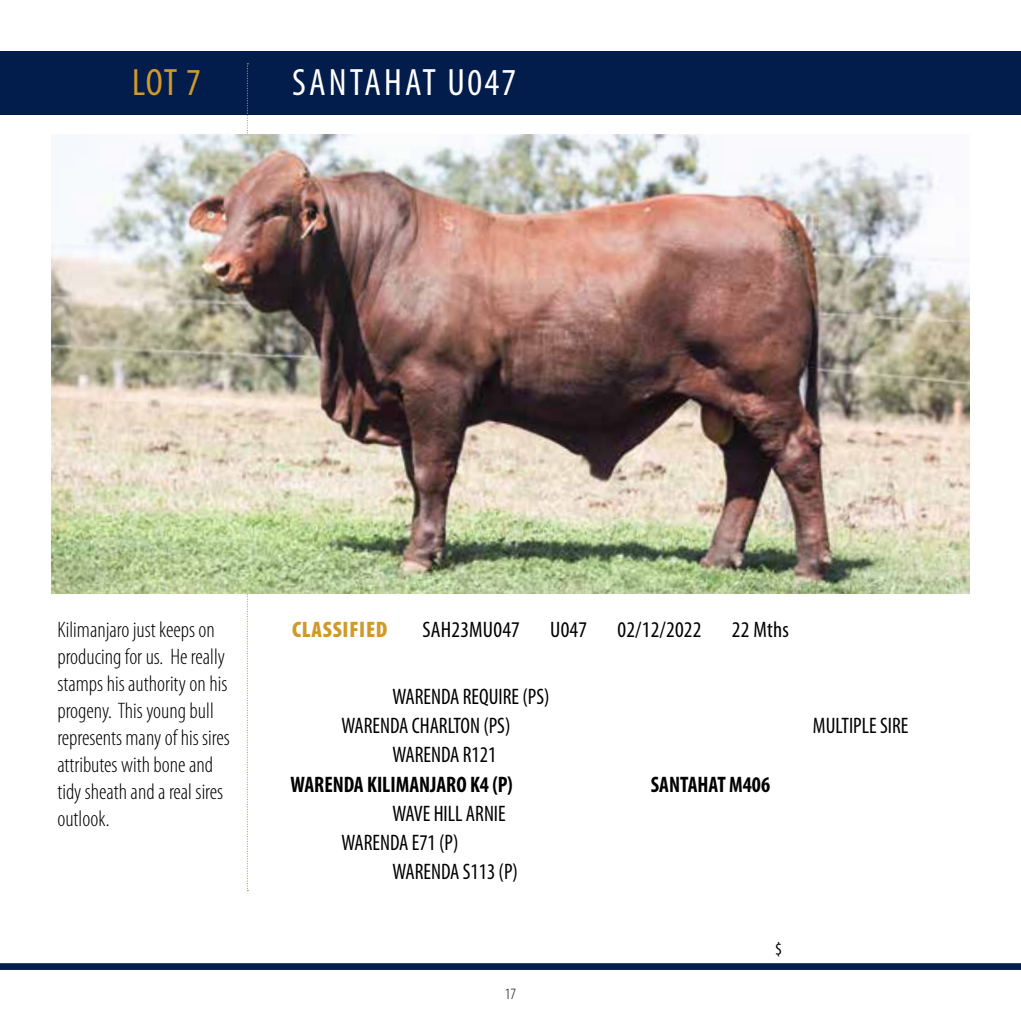
<style>
.page{position:relative;width:1021px;height:1021px;background:#fff}
.page>*{position:absolute;margin:0;border:0;box-sizing:border-box;transform-origin:0 0}
.t1{font:condensed 38.25px "Myriad Pro";letter-spacing:.075em;color:#fff}
.t2{font:condensed 38.25px "Myriad Pro";color:#d09a2a}
.t3{font:300 condensed 22.5px/27px "Myriad Pro";color:#000}
.t4{font:condensed 22.5px/29.2px "Myriad Pro";color:#000;scale:.95 1}
.t5{font:700 condensed 22.5px "Myriad Pro";color:#000;scale:.95 1}
.t6{font:condensed 22.5px "Myriad Pro";color:#000}
.t7{font:900 condensed 22.5px "Myriad Pro";letter-spacing:.03em;color:#d09a2a}
.t8{font:condensed 18px "Myriad Pro";color:#000}
.t9{font:300 condensed 15.75px "Myriad Pro";color:#000}
</style>
<div class="page">
<div style="left:0;top:51px;width:1020px;height:64px;background:#021d4b"></div>
<div style="left:0;top:963px;width:1020px;height:6px;background:#021d4b"></div>
<svg style="left:247px;top:63px;width:1px;height:71px"></svg>
<svg style="left:247px;top:593px;width:1px;height:298px"></svg>
<img style="left:51px;top:134px;width:918px;height:459px">
<h1 class="t2" style="left:132px;top:59px;width:70px">LOT 7</h1>
<h1 class="t1" style="left:292px;top:59px;width:225px">SANTAHAT U047</h1>
<p class="t3" style="left:57px;top:615px;width:174px">Kilimanjaro just keeps on producing for us. He really stamps his authority on his progeny. This young bull represents many of his sires attributes with bone and tidy sheath and a real sires outlook.</p>
<p class="t7" style="left:292px;top:614px;width:97px">CLASSIFIED</p>
<p class="t6" style="left:422px;top:615px;width:99px">SAH23MU047</p>
<p class="t6" style="left:550px;top:615px;width:38px">U047</p>
<p class="t6" style="left:617px;top:615px;width:85px">02/12/2022</p>
<p class="t6" style="left:731px;top:615px;width:59px">22 Mths</p>
<p class="t4" style="left:392px;top:681px;width:167px">WARENDA REQUIRE (PS)</p>
<p class="t4" style="left:341px;top:710px;width:179px">WARENDA CHARLTON (PS)</p>
<p class="t4" style="left:392px;top:740px;width:111px">WARENDA R121</p>
<p class="t5" style="left:290px;top:770px;width:236px">WARENDA KILIMANJARO K4 (P)</p>
<p class="t4" style="left:341px;top:798px;width:174px;text-indent:51px">WAVE HILL ARNIE<br>WARENDA E71 (P)</p>
<p class="t4" style="left:392px;top:857px;width:133px">WARENDA S113 (P)</p>
<p class="t9" style="left:505px;top:984px;width:13px">17</p>
<p class="t5" style="left:651px;top:770px;width:127px">SANTAHAT M406</p>
<p class="t8" style="left:775px;top:938px;width:8px">$</p>
<p class="t4" style="left:813px;top:710px;width:102px">MULTIPLE SIRE</p>
</div>
